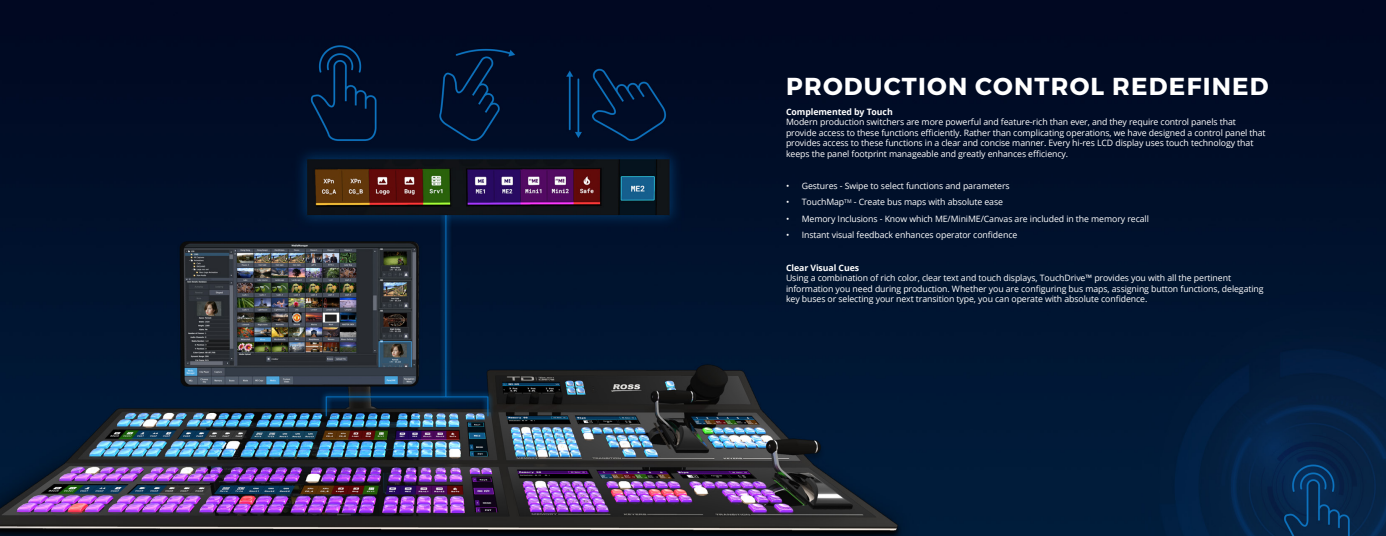
<style>
.page{position:relative;width:1386px;height:536px;background:#fff}
.page>*{position:absolute;margin:0;border:0;box-sizing:border-box;transform-origin:0 0}
.t1{font:700 24.5px "Montserrat";letter-spacing:.05em;color:#fff}
.t2{font:8.75px/10.5px "Open Sans";letter-spacing:-.01em;color:#fff}
.t3{font:700 8.75px "Open Sans";letter-spacing:-.01em;color:#fff}
</style>
<div class="page">
<img style="left:0;top:0;width:1386px;height:536px">
<h1 class="t1" style="left:786px;top:75px;width:484px">PRODUCTION CONTROL REDEFINED</h1>
<p class="t3" style="left:786px;top:108px;width:108px">Complemented by Touch</p>
<p class="t2" style="left:786px;top:117px;width:481px">Modern production switchers are more powerful and feature-rich than ever, and they require control panels that provide access to these functions efficiently. Rather than complicating operations, we have designed a control panel that provides access to these functions in a clear and concise manner. Every hi-res LCD display uses touch technology that keeps the panel footprint manageable and greatly enhances efficiency.</p>
<p class="t2" style="left:786px;top:180px;width:225px">• Gestures - Swipe to select functions and parameters</p>
<p class="t2" style="left:786px;top:197px;width:219px">• TouchMap<sup>TM</sup> - Create bus maps with absolute ease</p>
<p class="t2" style="left:786px;top:213px;width:364px">• Memory Inclusions - Know which ME/MiniME/Canvas are included in the memory recall</p>
<p class="t2" style="left:786px;top:229px;width:233px">• Instant visual feedback enhances operator confidence</p>
<p class="t3" style="left:786px;top:264px;width:75px">Clear Visual Cues</p>
<p class="t2" style="left:786px;top:272px;width:479px">Using a combination of rich color, clear text and touch displays, TouchDrive™ provides you with all the pertinent information you need during production. Whether you are configuring bus maps, assigning button functions, delegating key buses or selecting your next transition type, you can operate with absolute confidence.</p>
</div>
